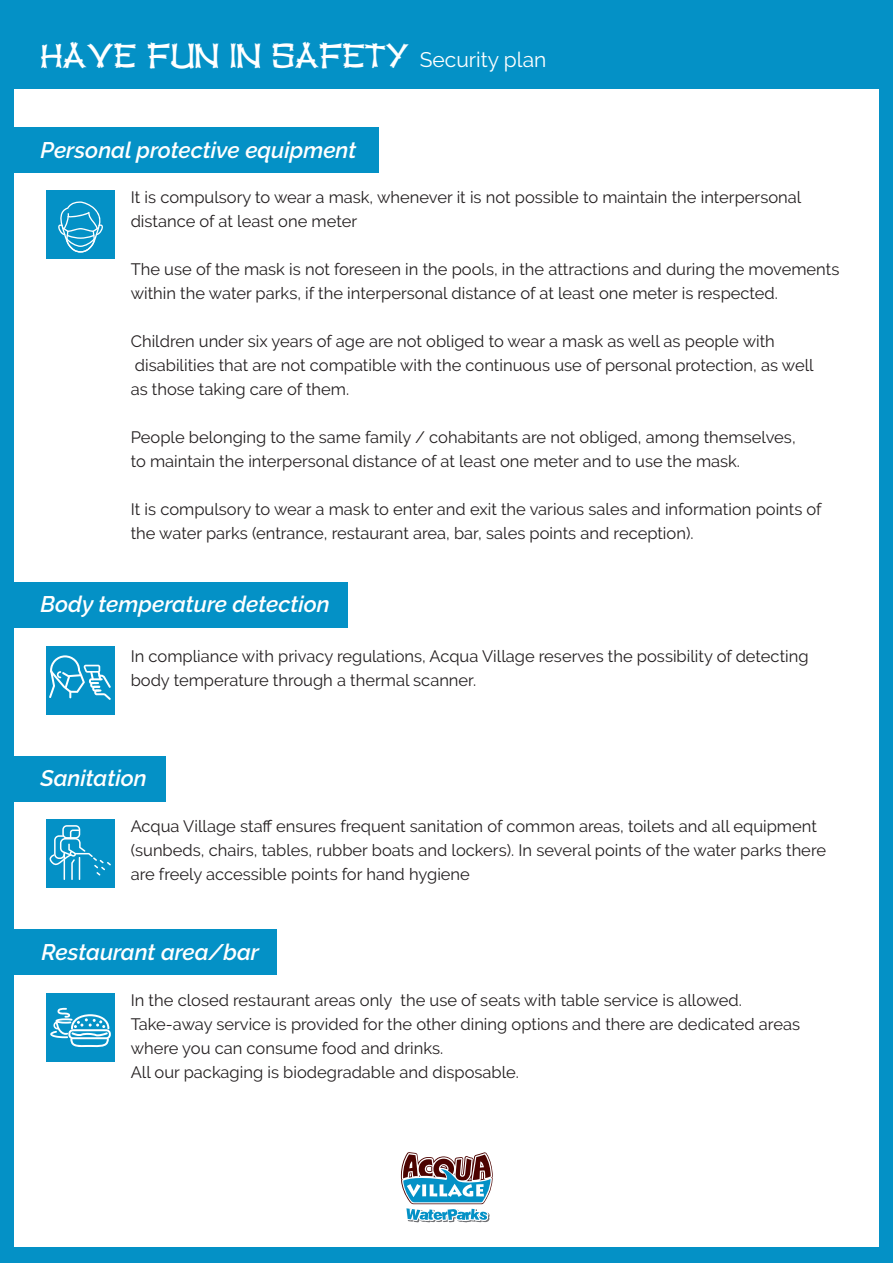
<style>
.page{position:relative;width:893px;height:1263px;background:#0491c6}
.page>*{position:absolute;margin:0;border:0;box-sizing:border-box;transform-origin:0 0}
.t1{font:36px "Tiki Hut";color:#fff}
.t2{font:italic 600 22.5px "Raleway";color:#fff}
.t3{font:16.5px/24px "Raleway";color:#231f20}
.s1{font-family:"Raleway";font-size:21px}
</style>
<div class="page">
<div style="left:14px;top:89px;width:864px;height:1158px;background:#fff"></div>
<div style="left:0;top:930px;width:276px;height:45px;background:#0491c6"></div>
<svg style="left:401px;top:1152px;width:92px;height:70px"></svg>
<div style="left:0;top:756px;width:166px;height:45px;background:#0491c6"></div>
<div style="left:0;top:582px;width:348px;height:46px;background:#0491c6"></div>
<div style="left:5px;top:127px;width:373px;height:45px;background:#0491c6"></div>
<div style="left:47px;top:190px;width:68px;height:68px;background:#0491c6"></div>
<svg style="left:58px;top:201px;width:45px;height:52px"></svg>
<div style="left:47px;top:646px;width:68px;height:68px;background:#0491c6"></div>
<svg style="left:49px;top:655px;width:62px;height:45px"></svg>
<div style="left:47px;top:820px;width:68px;height:68px;background:#0491c6"></div>
<svg style="left:46px;top:825px;width:65px;height:55px"></svg>
<div style="left:47px;top:994px;width:68px;height:68px;background:#0491c6"></div>
<svg style="left:50px;top:1008px;width:61px;height:39px"></svg>
<h1 class="t1" style="left:40px;top:32px;width:507px">HAVE FUN IN SAFETY <span class="s1">Security plan</span></h1>
<h2 class="t2" style="left:40px;top:137px;width:317px">Personal protective equipment</h2>
<p class="t3" style="left:131px;top:186px;width:672px">It is compulsory to wear a mask, whenever it is not possible to maintain the interpersonal distance of at least one meter</p>
<p class="t3" style="left:131px;top:258px;width:710px">The use of the mask is not foreseen in the pools, in the attractions and during the movements within the water parks, if the interpersonal distance of at least one meter is respected.</p>
<p class="t3" style="left:131px;top:330px;width:684px">Children under six years of age are not obliged to wear a mask as well as people with disabilities that are not compatible with the continuous use of personal protection, as well as those taking care of them.</p>
<p class="t3" style="left:131px;top:426px;width:666px">People belonging to the same family / cohabitants are not obliged, among themselves, to maintain the interpersonal distance of at least one meter and to use the mask.</p>
<p class="t3" style="left:131px;top:498px;width:692px">It is compulsory to wear a mask to enter and exit the various sales and information points of the water parks (entrance, restaurant area, bar, sales points and reception).</p>
<h2 class="t2" style="left:40px;top:591px;width:291px">Body temperature detection</h2>
<p class="t3" style="left:131px;top:644px;width:679px">In compliance with privacy regulations, Acqua Village reserves the possibility of detecting body temperature through a thermal scanner.</p>
<h2 class="t2" style="left:40px;top:765px;width:108px">Sanitation</h2>
<p class="t3" style="left:131px;top:814px;width:697px">Acqua Village staff ensures frequent sanitation of common areas, toilets and all equipment (sunbeds, chairs, tables, rubber boats and lockers). In several points of the water parks there are freely accessible points for hand hygiene</p>
<h2 class="t2" style="left:41px;top:939px;width:219px">Restaurant area/bar</h2>
<p class="t3" style="left:131px;top:988px;width:671px">In the closed restaurant areas only the use of seats with table service is allowed.<br>Take-away service is provided for the other dining options and there are dedicated areas where you can consume food and drinks.<br>All our packaging is biodegradable and disposable.</p>
</div>
